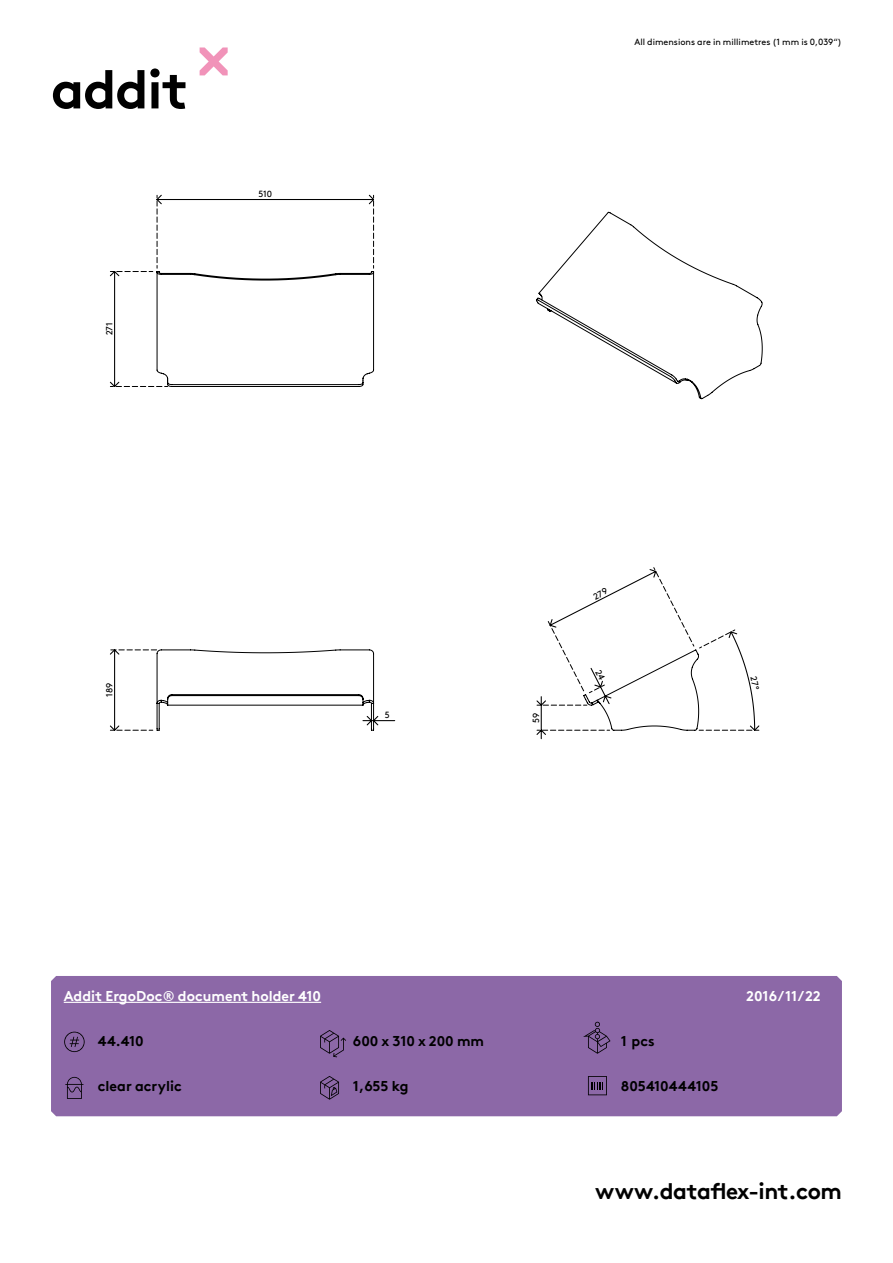
<style>
.page{position:relative;width:893px;height:1263px;background:#fff}
.page>*{position:absolute;margin:0;border:0;box-sizing:border-box;transform-origin:0 0}
.hoofdstuk{font:700 54px "Brown Pro TT";letter-spacing:-.02em;color:#000}
.t1{font:700 22.5px "Brown Pro TT";letter-spacing:-.02em;color:#000}
.specificaties{font:700 14.25px "Brown Pro TT";color:#000}
.t2{font:700 14.25px "Brown Pro TT";color:#fff}
.t3{font:9px "Brown";color:#000}
.t4{font:9px "Brown Pro TT Regular Alt";color:#000}
</style>
<div class="page">
<svg style="left:200px;top:47px;width:28px;height:28px"></svg>
<div style="left:51px;top:976px;width:791px;height:140px;background:#8c68a7"></div>
<svg style="left:110px;top:649px;width:264px;height:82px"></svg>
<svg style="left:109px;top:195px;width:265px;height:192px"></svg>
<svg style="left:536px;top:211px;width:227px;height:189px"></svg>
<svg style="left:64px;top:1032px;width:21px;height:20px"></svg>
<svg style="left:65px;top:1077px;width:18px;height:22px"></svg>
<svg style="left:320px;top:1030px;width:26px;height:27px"></svg>
<svg style="left:583px;top:1022px;width:27px;height:32px"></svg>
<svg style="left:320px;top:1076px;width:19px;height:24px"></svg>
<svg style="left:588px;top:1076px;width:19px;height:19px"></svg>
<hr style="left:64px;top:1002px;width:257px;height:1px;background:#fff">
<svg style="left:536px;top:567px;width:224px;height:173px"></svg>
<p class="hoofdstuk" style="left:51px;top:46px;width:139px">addit</p>
<p class="t4" style="left:102px;top:335px;width:14px;rotate:-90deg">271</p>
<p class="t4" style="left:258px;top:187px;width:15px">510</p>
<p class="t4" style="left:102px;top:697px;width:16px;rotate:-90deg">189</p>
<p class="t4" style="left:385px;top:708px;width:6px">5</p>
<p class="t3" style="left:634px;top:35px;width:209px">All dimensions are in millimetres (1 mm is 0,039“)</p>
<p class="t4" style="left:529px;top:723px;width:12px;rotate:-90deg">59</p>
<p class="t2" style="left:64px;top:985px;width:259px">Addit ErgoDoc® document holder 410</p>
<p class="t2" style="left:746px;top:985px;width:76px">2016/11/22</p>
<p class="specificaties" style="left:98px;top:1029px;width:48px">44.410</p>
<p class="specificaties" style="left:98px;top:1074px;width:85px">clear acrylic</p>
<p class="specificaties" style="left:353px;top:1029px;width:133px">600 x 310 x 200 mm</p>
<p class="specificaties" style="left:621px;top:1029px;width:35px">1 pcs</p>
<p class="specificaties" style="left:353px;top:1074px;width:57px">1,655 kg</p>
<p class="specificaties" style="left:621px;top:1074px;width:99px">805410444105</p>
<h2 class="t1" style="left:595px;top:1173px;width:248px">www.dataflex-int.com</h2>
</div>
